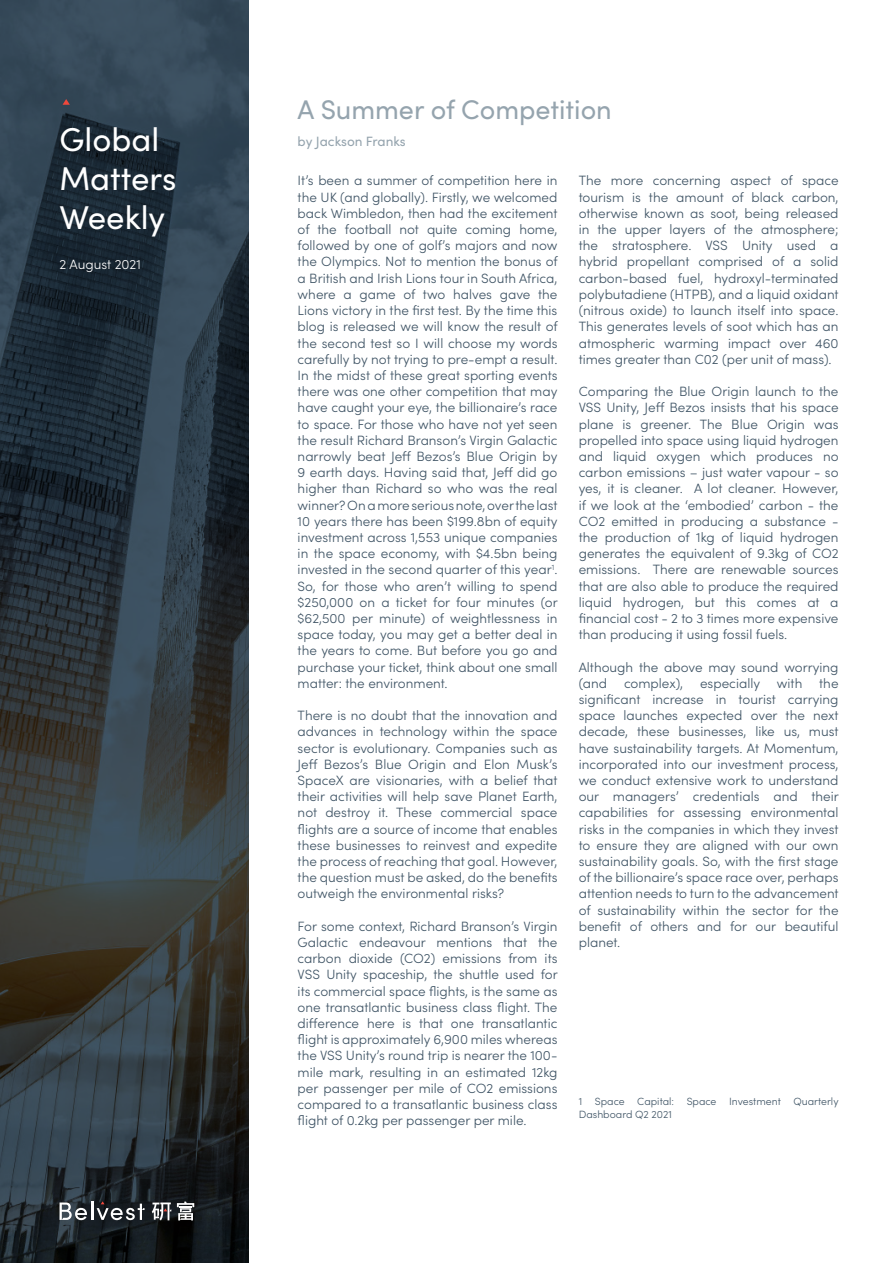
<style>
.page{position:relative;width:893px;height:1263px;background:#fff}
.page>*{position:absolute;margin:0;border:0;box-sizing:border-box;transform-origin:0 0}
.t1{font:33px/39px "Sofia Pro";color:#fff}
.t2{font:27px "Sofia Pro";color:#95a4ae}
.t3{font:300 13.5px/16.2px "Sofia Pro";color:#3f5465;text-align:justify}
.t4{font:13.5px "Sofia Pro";letter-spacing:-.005em;color:#95a4ae}
.t5{font:300 13.5px "Sofia Pro";color:#fff}
.t6{font:300 10.5px/12.6px "Sofia Pro";color:#3f5465}
</style>
<div class="page">
<svg style="left:0;top:0;width:249px;height:1263px;background:#2c373f"></svg>
<svg style="left:63px;top:99px;width:7px;height:6px"></svg>
<svg style="left:177px;top:1201px;width:17px;height:19px"></svg>
<svg style="left:152px;top:1202px;width:19px;height:18px"></svg>
<svg style="left:60px;top:1201px;width:85px;height:19px"></svg>
<p class="t1" style="left:60px;top:119px;width:119px">Global<br>Matters<br>Weekly</p>
<p class="t5" style="left:60px;top:255px;width:83px">2 August 2021</p>
<p class="t2" style="left:298px;top:89px;width:316px">A Summer of Competition</p>
<p class="t4" style="left:298px;top:131px;width:110px">by Jackson Franks</p>
<p class="t3" style="left:298px;top:172px;width:262px">It’s been a summer of competition here in the UK (and globally). Firstly, we welcomed back Wimbledon, then had the excitement of the football not quite coming home, followed by one of golf’s majors and now the Olympics. Not to mention the bonus of a British and Irish Lions tour in South Africa, where a game of two halves gave the Lions victory in the first test. By the time this blog is released we will know the result of the second test so I will choose my words carefully by not trying to pre-empt a result.<br>In the midst of these great sporting events there was one other competition that may have caught your eye, the billionaire’s race to space. For those who have not yet seen the result Richard Branson’s Virgin Galactic narrowly beat Jeff Bezos’s Blue Origin by 9 earth days. Having said that, Jeff did go higher than Richard so who was the real winner? On a more serious note, over the last 10 years there has been $199.8bn of equity investment across 1,553 unique companies in the space economy, with $4.5bn being invested in the second quarter of this year<sup>1</sup>.<br>So, for those who aren’t willing to spend $250,000 on a ticket for four minutes (or $62,500 per minute) of weightlessness in space today, you may get a better deal in the years to come. But before you go and purchase your ticket, think about one small matter: the environment.</p>
<p class="t3" style="left:298px;top:706px;width:261px">There is no doubt that the innovation and advances in technology within the space sector is evolutionary. Companies such as Jeff Bezos’s Blue Origin and Elon Musk’s SpaceX are visionaries, with a belief that their activities will help save Planet Earth, not destroy it. These commercial space flights are a source of income that enables these businesses to reinvest and expedite the process of reaching that goal. However, the question must be asked, do the benefits outweigh the environmental risks?</p>
<p class="t3" style="left:298px;top:917px;width:262px">For some context, Richard Branson’s Virgin Galactic endeavour mentions that the carbon dioxide (CO2) emissions from its VSS Unity spaceship, the shuttle used for its commercial space flights, is the same as one transatlantic business class flight. The difference here is that one transatlantic flight is approximately 6,900 miles whereas the VSS Unity’s round trip is nearer the 100- mile mark, resulting in an estimated 12kg per passenger per mile of CO2 emissions compared to a transatlantic business class flight of 0.2kg per passenger per mile.</p>
<p class="t3" style="left:579px;top:172px;width:261px">The more concerning aspect of space tourism is the amount of black carbon, otherwise known as soot, being released in the upper layers of the atmosphere; the stratosphere. VSS Unity used a hybrid propellant comprised of a solid carbon-based fuel, hydroxyl-terminated polybutadiene (HTPB), and a liquid oxidant (nitrous oxide) to launch itself into space.<br>This generates levels of soot which has an atmospheric warming impact over 460 times greater than C02 (per unit of mass).</p>
<p class="t3" style="left:579px;top:382px;width:261px">Comparing the Blue Origin launch to the VSS Unity, Jeff Bezos insists that his space plane is greener. The Blue Origin was propelled into space using liquid hydrogen and liquid oxygen which produces no carbon emissions – just water vapour - so yes, it is cleaner. A lot cleaner. However, if we look at the ‘embodied’ carbon - the CO2 emitted in producing a substance - the production of 1kg of liquid hydrogen generates the equivalent of 9.3kg of CO2 emissions. There are renewable sources that are also able to produce the required liquid hydrogen, but this comes at a financial cost - 2 to 3 times more expensive than producing it using fossil fuels.</p>
<p class="t3" style="left:579px;top:658px;width:262px">Although the above may sound worrying (and complex), especially with the significant increase in tourist carrying space launches expected over the next decade, these businesses, like us, must have sustainability targets. At Momentum, incorporated into our investment process, we conduct extensive work to understand our managers’ credentials and their capabilities for assessing environmental risks in the companies in which they invest to ensure they are aligned with our own sustainability goals. So, with the first stage of the billionaire’s space race over, perhaps attention needs to turn to the advancement of sustainability within the sector for the benefit of others and for our beautiful planet.</p>
<p class="t6" style="left:579px;top:1095px;width:261px">1 Space Capital: Space Investment Quarterly<br>Dashboard Q2 2021</p>
</div>
